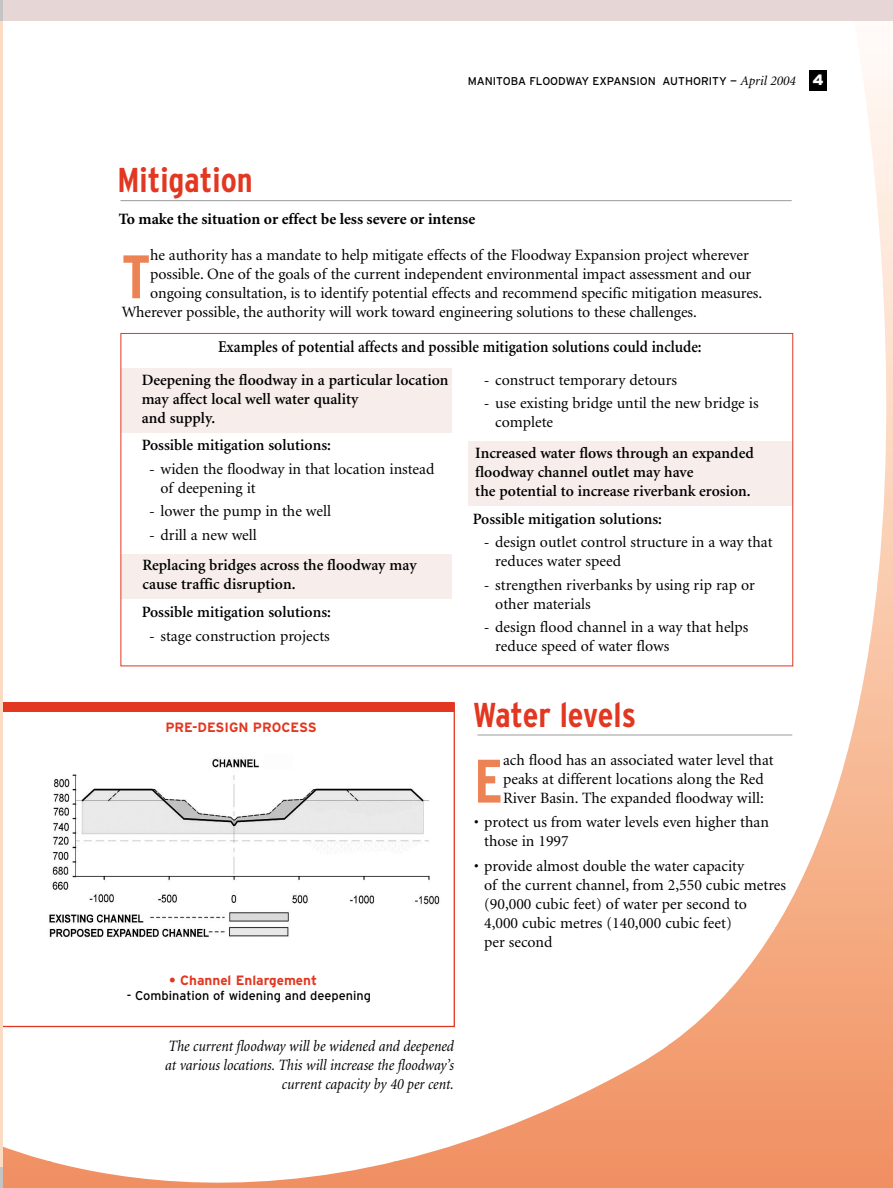
<style>
.page{position:relative;width:893px;height:1188px;background:#fff}
.page>*{position:absolute;margin:0;border:0;box-sizing:border-box;transform-origin:0 0}
.t1{font:700 condensed 61.2px "Interstate";color:#ed8355}
.t2{font:700 condensed 34.5px "Interstate";color:#e23720}
.t3{font:600 16.5px "Minion";color:#000;scale:.93 1}
.t4{font:15.75px/18.9px "Minion";color:#000}
.t5{font:600 15.75px/18.9px "Minion";color:#000}
.t6{font:italic 15.75px/18.9px "Minion";color:#000;text-align:right;scale:.9 1}
.t7{font:700 15.75px "Minion";color:#000}
.t8{font:700 13.5px "Interstate";color:#e23720}
.t9{font:12.75px "Interstate";color:#000}
.t10{font:11.25px "Interstate";color:#000}
.s1{font-family:"Minion";font-style:italic;font-size:13.5px}
.s2{font-weight:900;font-size:15px;color:#fff}
</style>
<div class="page">
<div style="left:0;top:19px;width:893px;height:7px;background:#fffbf9"></div>
<svg style="left:2px;top:198px;width:891px;height:7px"></svg>
<svg style="left:2px;top:363px;width:891px;height:7px"></svg>
<svg style="left:2px;top:370px;width:891px;height:7px"></svg>
<svg style="left:2px;top:377px;width:891px;height:7px"></svg>
<svg style="left:2px;top:384px;width:891px;height:7px"></svg>
<svg style="left:2px;top:391px;width:891px;height:7px"></svg>
<svg style="left:2px;top:398px;width:891px;height:7px"></svg>
<svg style="left:2px;top:405px;width:891px;height:6px"></svg>
<svg style="left:2px;top:412px;width:891px;height:6px"></svg>
<svg style="left:2px;top:418px;width:891px;height:7px"></svg>
<svg style="left:2px;top:425px;width:891px;height:7px"></svg>
<svg style="left:2px;top:549px;width:891px;height:7px"></svg>
<svg style="left:2px;top:556px;width:891px;height:7px"></svg>
<svg style="left:2px;top:563px;width:891px;height:7px"></svg>
<svg style="left:2px;top:570px;width:891px;height:7px"></svg>
<svg style="left:2px;top:577px;width:891px;height:7px"></svg>
<svg style="left:2px;top:584px;width:891px;height:6px"></svg>
<svg style="left:2px;top:590px;width:891px;height:7px"></svg>
<svg style="left:2px;top:597px;width:891px;height:7px"></svg>
<svg style="left:2px;top:701px;width:891px;height:6px"></svg>
<svg style="left:856px;top:707px;width:37px;height:7px"></svg>
<svg style="left:855px;top:714px;width:38px;height:7px"></svg>
<svg style="left:853px;top:721px;width:40px;height:7px"></svg>
<svg style="left:792px;top:728px;width:101px;height:7px"></svg>
<svg style="left:792px;top:735px;width:101px;height:7px"></svg>
<svg style="left:848px;top:742px;width:45px;height:7px"></svg>
<svg style="left:846px;top:749px;width:47px;height:7px"></svg>
<svg style="left:844px;top:756px;width:49px;height:6px"></svg>
<svg style="left:843px;top:762px;width:50px;height:7px"></svg>
<svg style="left:840px;top:769px;width:53px;height:7px"></svg>
<svg style="left:838px;top:776px;width:55px;height:7px"></svg>
<svg style="left:836px;top:783px;width:57px;height:7px"></svg>
<svg style="left:834px;top:790px;width:59px;height:7px"></svg>
<svg style="left:832px;top:797px;width:61px;height:7px"></svg>
<svg style="left:829px;top:804px;width:64px;height:7px"></svg>
<svg style="left:827px;top:811px;width:66px;height:6px"></svg>
<svg style="left:825px;top:817px;width:68px;height:7px"></svg>
<svg style="left:822px;top:824px;width:71px;height:7px"></svg>
<svg style="left:819px;top:831px;width:74px;height:7px"></svg>
<svg style="left:816px;top:838px;width:77px;height:7px"></svg>
<svg style="left:814px;top:845px;width:79px;height:7px"></svg>
<svg style="left:811px;top:852px;width:82px;height:7px"></svg>
<svg style="left:808px;top:859px;width:85px;height:7px"></svg>
<svg style="left:805px;top:866px;width:88px;height:6px"></svg>
<svg style="left:802px;top:873px;width:91px;height:6px"></svg>
<svg style="left:798px;top:879px;width:95px;height:7px"></svg>
<svg style="left:795px;top:886px;width:98px;height:7px"></svg>
<svg style="left:791px;top:893px;width:102px;height:7px"></svg>
<svg style="left:787px;top:900px;width:106px;height:7px"></svg>
<svg style="left:783px;top:907px;width:110px;height:7px"></svg>
<svg style="left:779px;top:914px;width:114px;height:7px"></svg>
<svg style="left:775px;top:921px;width:118px;height:7px"></svg>
<svg style="left:771px;top:928px;width:122px;height:6px"></svg>
<svg style="left:767px;top:934px;width:126px;height:7px"></svg>
<svg style="left:762px;top:941px;width:131px;height:7px"></svg>
<svg style="left:757px;top:948px;width:136px;height:7px"></svg>
<svg style="left:752px;top:955px;width:141px;height:7px"></svg>
<svg style="left:747px;top:962px;width:146px;height:7px"></svg>
<svg style="left:741px;top:969px;width:152px;height:7px"></svg>
<svg style="left:735px;top:976px;width:158px;height:7px"></svg>
<svg style="left:730px;top:983px;width:163px;height:6px"></svg>
<svg style="left:724px;top:990px;width:169px;height:6px"></svg>
<svg style="left:717px;top:996px;width:176px;height:7px"></svg>
<svg style="left:710px;top:1003px;width:183px;height:7px"></svg>
<svg style="left:703px;top:1010px;width:190px;height:7px"></svg>
<svg style="left:695px;top:1017px;width:198px;height:7px"></svg>
<svg style="left:2px;top:1024px;width:891px;height:7px"></svg>
<svg style="left:2px;top:1031px;width:891px;height:7px"></svg>
<svg style="left:2px;top:1038px;width:891px;height:7px"></svg>
<svg style="left:2px;top:1045px;width:891px;height:6px"></svg>
<svg style="left:2px;top:1051px;width:891px;height:7px"></svg>
<svg style="left:2px;top:1058px;width:891px;height:7px"></svg>
<svg style="left:2px;top:1065px;width:891px;height:7px"></svg>
<svg style="left:2px;top:1072px;width:891px;height:7px"></svg>
<svg style="left:2px;top:1079px;width:891px;height:7px"></svg>
<svg style="left:2px;top:1086px;width:891px;height:7px"></svg>
<svg style="left:2px;top:1093px;width:891px;height:7px"></svg>
<svg style="left:2px;top:1100px;width:891px;height:6px"></svg>
<svg style="left:2px;top:1106px;width:891px;height:7px"></svg>
<svg style="left:2px;top:1113px;width:891px;height:7px"></svg>
<svg style="left:2px;top:1120px;width:891px;height:7px"></svg>
<svg style="left:2px;top:1127px;width:891px;height:7px"></svg>
<svg style="left:2px;top:1134px;width:891px;height:7px"></svg>
<svg style="left:2px;top:1141px;width:891px;height:7px"></svg>
<svg style="left:2px;top:1148px;width:891px;height:7px;fill:#f19366"></svg>
<svg style="left:2px;top:1155px;width:891px;height:6px;fill:#f19265"></svg>
<svg style="left:2px;top:1162px;width:891px;height:6px;fill:#f09164"></svg>
<svg style="left:2px;top:1168px;width:891px;height:7px;fill:#f09064"></svg>
<svg style="left:2px;top:1175px;width:891px;height:7px;fill:#f08f63"></svg>
<div style="left:0;top:1182px;width:893px;height:6px;background:#f08f62"></div>
<hr style="left:120px;top:200px;width:672px;height:1px;background:#a6a6a6">
<div style="left:809px;top:70px;width:18px;height:21px;background:#000"></div>
<div style="left:0;top:0;width:893px;height:21px;background:#e6d6d5"></div>
<hr style="left:477px;top:734px;width:315px;height:2px;background:#a6a6a6">
<svg style="left:2px;top:702px;width:453px;height:325px"></svg>
<div style="left:0;top:702px;width:454px;height:10px;background:#e23720"></div>
<div style="left:468px;top:441px;width:325px;height:65px;background:#f7edeb"></div>
<hr style="left:0;top:0;width:2px;height:1188px;background:#fcdbc5">
<hr style="left:0;top:0;width:2px;height:21px;background:#c4c4c4">
<hr style="left:0;top:1167px;width:2px;height:21px;background:#c4c4c4">
<h2 class="t2" style="left:118px;top:167px;width:137px">Mitigation</h2>
<p class="t10" style="left:468px;top:77px;width:357px">MANITOBA FLOODWAY EXPANSION AUTHORITY — <span class="s1">April 2004</span> <span class="s2">4</span></p>
<p class="t7" style="left:119px;top:213px;width:358px">To make the situation or effect be less severe or intense</p>
<h1 class="t1" style="left:122px;top:254px;width:30px">T</h1>
<p class="t4" style="left:150px;top:247px;width:600px">he authority has a mandate to help mitigate effects of the Floodway Expansion project wherever</p>
<p class="t4" style="left:150px;top:266px;width:602px">possible. One of the goals of the current independent environmental impact assessment and our</p>
<p class="t4" style="left:150px;top:285px;width:613px">ongoing consultation, is to identify potential effects and recommend specific mitigation measures.</p>
<p class="t4" style="left:122px;top:304px;width:576px">Wherever possible, the authority will work toward engineering solutions to these challenges.</p>
<p class="t3" style="left:218px;top:340px;width:521px">Examples of potential affects and possible mitigation solutions could include:</p>
<p class="t5" style="left:142px;top:372px;width:308px">Deepening the floodway in a particular location may affect local well water quality<br>and supply.</p>
<p class="t5" style="left:142px;top:437px;width:191px">Possible mitigation solutions:</p>
<p class="t4" style="left:160px;top:461px;width:275px;text-indent:-11px">- widen the floodway in that location instead of deepening it</p>
<p class="t4" style="left:149px;top:503px;width:184px">- lower the pump in the well</p>
<p class="t4" style="left:149px;top:526px;width:109px">- drill a new well</p>
<p class="t5" style="left:142px;top:557px;width:276px">Replacing bridges across the floodway may cause traffic disruption.</p>
<p class="t5" style="left:142px;top:604px;width:191px">Possible mitigation solutions:</p>
<p class="t4" style="left:149px;top:627px;width:182px">- stage construction projects</p>
<p class="t8" style="left:165px;top:722px;width:153px">PRE-DESIGN PROCESS</p>
<p class="t8" style="left:169px;top:975px;width:149px">• Channel Enlargement</p>
<p class="t9" style="left:127px;top:991px;width:246px">- Combination of widening and deepening</p>
<p class="t6" style="left:165px;top:1038px;width:322px">The current floodway will be widened and deepened at various locations. This will increase the floodway’s current capacity by 40 per cent.</p>
<p class="t4" style="left:484px;top:372px;width:195px">- construct temporary detours</p>
<p class="t4" style="left:495px;top:395px;width:265px;text-indent:-11px">- use existing bridge until the new bridge is complete</p>
<p class="t5" style="left:475px;top:445px;width:280px">Increased water flows through an expanded floodway channel outlet may have<br>the potential to increase riverbank erosion.</p>
<p class="t5" style="left:473px;top:511px;width:191px">Possible mitigation solutions:</p>
<p class="t4" style="left:495px;top:534px;width:279px;text-indent:-11px">- design outlet control structure in a way that reduces water speed</p>
<p class="t4" style="left:495px;top:577px;width:261px;text-indent:-11px">- strengthen riverbanks by using rip rap or other materials</p>
<p class="t4" style="left:495px;top:619px;width:255px;text-indent:-11px">- design flood channel in a way that helps reduce speed of water flows</p>
<h2 class="t2" style="left:473px;top:702px;width:164px">Water levels</h2>
<h1 class="t1" style="left:474px;top:758px;width:31px">E</h1>
<p class="t4" style="left:503px;top:752px;width:272px">ach flood has an associated water level that peaks at different locations along the Red<br>River Basin. The expanded floodway will:</p>
<p class="t4" style="left:484px;top:814px;width:286px;text-indent:-10px">• protect us from water levels even higher than those in 1997</p>
<p class="t4" style="left:484px;top:858px;width:303px;text-indent:-10px">• provide almost double the water capacity<br>of the current channel, from 2,550 cubic metres (90,000 cubic feet) of water per second to<br>4,000 cubic metres (140,000 cubic feet)<br>per second</p>
</div>
